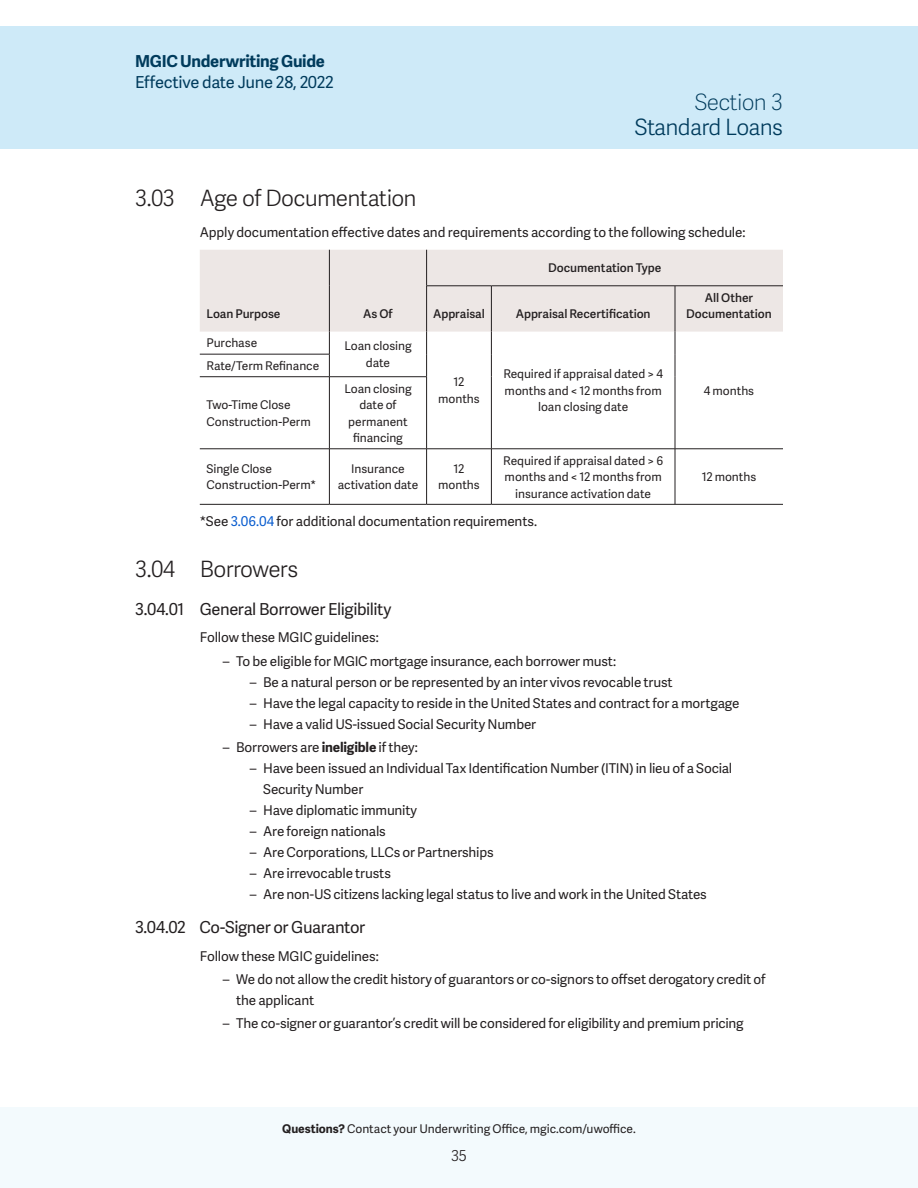
<style>
.page{position:relative;width:918px;height:1188px;background:#fff}
.page>*{position:absolute;margin:0;border:0;box-sizing:border-box;transform-origin:0 0}
.TOC_Within_Text{font:300 22.5px "Adelle Sans";letter-spacing:-.03em;color:#231f20}
.Body_Copy{font:300 22.5px "Adelle Sans";letter-spacing:-.03em;color:#231f20}
.t1{font:300 22.5px "Adelle Sans";letter-spacing:-.03em;color:#003b5c}
.t2{font:22.5px "Adelle Sans Th";letter-spacing:-.03em;color:#003b5c}
.Body_Copy-2{font:16.5px "Adelle Sans";letter-spacing:-.025em;color:#231f20}
.t3{font:16.5px "Adelle Sans";letter-spacing:-.02em;color:#003b5c}
.t4{font:700 16.5px "Adelle Sans";letter-spacing:-.015em;color:#003b5c}
.t5{font:300 15px "Adelle Sans";color:#231f20}
.Body_Copy-3{font:13.5px/21px "Adelle Sans";letter-spacing:-.015em;color:#231f20}
.TOC_Within_Text-2{font:13.5px "Adelle Sans";letter-spacing:-.01em;color:#231f20}
.Table_Copy{font:12px/16.5px "Adelle Sans";letter-spacing:-.005em;color:#231f20;text-align:center}
.Table_Copy_Centered{font:12px/16.5px "Adelle Sans Sb";letter-spacing:-.005em;color:#231f20;text-align:center}
.Table_Copy_Centered-2{font:12px/16.5px "Adelle Sans";letter-spacing:-.005em;color:#231f20;text-align:center}
.Table_Copy-2{font:12px "Adelle Sans Sb";letter-spacing:-.005em;color:#231f20}
.s1{color:#075bce}
.s2{font-weight:700}
</style>
<div class="page">
<div style="left:0;top:1107px;width:918px;height:81px;background:#f3fafd"></div>
<div style="left:0;top:26px;width:918px;height:123px;background:#ceeaf8"></div>
<div style="left:200px;top:250px;width:583px;height:82px;background:#ede7e5"></div>
<hr style="left:329px;top:250px;width:1px;height:36px;background:#231f20">
<hr style="left:426px;top:250px;width:1px;height:36px;background:#231f20">
<hr style="left:329px;top:286px;width:1px;height:46px;background:#231f20">
<hr style="left:426px;top:286px;width:1px;height:46px;background:#231f20">
<hr style="left:491px;top:286px;width:1px;height:46px;background:#231f20">
<hr style="left:675px;top:286px;width:1px;height:46px;background:#231f20">
<hr style="left:200px;top:354px;width:130px;height:1px;background:#231f20">
<svg style="left:329px;top:332px;width:1px;height:44px"></svg>
<svg style="left:426px;top:332px;width:1px;height:44px"></svg>
<svg style="left:491px;top:332px;width:1px;height:45px"></svg>
<svg style="left:675px;top:332px;width:1px;height:45px"></svg>
<hr style="left:200px;top:376px;width:129px;height:1px;background:#231f20">
<hr style="left:329px;top:376px;width:98px;height:1px;background:#231f20">
<hr style="left:329px;top:377px;width:1px;height:72px;background:#231f20">
<hr style="left:426px;top:377px;width:1px;height:72px;background:#231f20">
<hr style="left:491px;top:377px;width:1px;height:72px;background:#231f20">
<hr style="left:675px;top:377px;width:1px;height:72px;background:#231f20">
<hr style="left:200px;top:449px;width:129px;height:1px;background:#231f20">
<hr style="left:329px;top:449px;width:98px;height:1px;background:#231f20">
<hr style="left:329px;top:449px;width:1px;height:55px;background:#231f20">
<hr style="left:427px;top:449px;width:64px;height:1px;background:#231f20">
<hr style="left:426px;top:449px;width:1px;height:55px;background:#231f20">
<hr style="left:491px;top:449px;width:184px;height:1px;background:#231f20">
<hr style="left:491px;top:449px;width:1px;height:55px;background:#231f20">
<hr style="left:675px;top:449px;width:108px;height:1px;background:#231f20">
<hr style="left:675px;top:449px;width:1px;height:55px;background:#231f20">
<hr style="left:200px;top:504px;width:129px;height:1px;background:#231f20">
<hr style="left:329px;top:504px;width:98px;height:1px;background:#231f20">
<hr style="left:427px;top:504px;width:64px;height:1px;background:#231f20">
<hr style="left:491px;top:504px;width:184px;height:1px;background:#231f20">
<hr style="left:675px;top:504px;width:108px;height:1px;background:#231f20">
<hr style="left:426px;top:286px;width:65px;height:1px;background:#231f20">
<hr style="left:491px;top:286px;width:184px;height:1px;background:#231f20">
<hr style="left:675px;top:286px;width:108px;height:1px;background:#231f20">
<p class="t4" style="left:135px;top:49px;width:191px">MGIC Underwriting Guide</p>
<p class="t3" style="left:135px;top:70px;width:200px">Effective date June 28, 2022</p>
<h1 class="t2" style="left:694px;top:86px;width:90px">Section 3</h1>
<h1 class="t1" style="left:634px;top:111px;width:150px">Standard Loans</h1>
<p class="TOC_Within_Text" style="left:135px;top:182px;width:283px">3.03 Age of Documentation</p>
<p class="TOC_Within_Text-2" style="left:200px;top:223px;width:547px">Apply documentation effective dates and requirements according to the following schedule:</p>
<p class="Table_Copy-2" style="left:207px;top:305px;width:75px">Loan Purpose</p>
<p class="Table_Copy_Centered" style="left:363px;top:305px;width:31px">As Of</p>
<p class="Table_Copy" style="left:207px;top:335px;width:52px">Purchase</p>
<p class="Table_Copy" style="left:344px;top:338px;width:69px">Loan closing date</p>
<p class="Table_Copy" style="left:207px;top:357px;width:114px">Rate/Term Refinance</p>
<p class="Table_Copy" style="left:207px;top:396px;width:106px;text-align:left">Two-Time Close<br>Construction-Perm</p>
<p class="Table_Copy_Centered-2" style="left:344px;top:380px;width:69px">Loan closing date of permanent financing</p>
<p class="Table_Copy_Centered" style="left:548px;top:259px;width:115px">Documentation Type</p>
<p class="Table_Copy_Centered" style="left:433px;top:305px;width:53px">Appraisal</p>
<p class="Table_Copy_Centered" style="left:516px;top:305px;width:136px">Appraisal Recertification</p>
<p class="Table_Copy" style="left:438px;top:374px;width:43px">12 months</p>
<p class="Table_Copy" style="left:503px;top:365px;width:161px">Required if appraisal dated &gt; 4 months and &lt; 12 months from loan closing date</p>
<p class="Table_Copy" style="left:207px;top:460px;width:111px;text-align:left">Single Close<br>Construction-Perm*</p>
<p class="Table_Copy" style="left:338px;top:460px;width:82px">Insurance activation date</p>
<p class="Table_Copy" style="left:438px;top:460px;width:43px">12 months</p>
<p class="Table_Copy" style="left:503px;top:452px;width:161px">Required if appraisal dated &gt; 6 months and &lt; 12 months from insurance activation date</p>
<p class="Table_Copy_Centered" style="left:686px;top:289px;width:87px">All Other<br>Documentation</p>
<p class="Table_Copy" style="left:704px;top:382px;width:52px">4 months</p>
<p class="Table_Copy" style="left:702px;top:468px;width:56px">12 months</p>
<p class="Body_Copy-3" style="left:200px;top:511px;width:339px">*See <span class="s1">3.06.04</span> for additional documentation requirements.</p>
<p class="Body_Copy" style="left:135px;top:553px;width:165px">3.04 Borrowers</p>
<p class="Body_Copy-2" style="left:135px;top:597px;width:258px">3.04.01 General Borrower Eligibility</p>
<p class="Body_Copy-3" style="left:200px;top:627px;width:181px">Follow these MGIC guidelines:</p>
<p class="Body_Copy-3" style="left:223px;top:650px;width:395px">– To be eligible for MGIC mortgage insurance, each borrower must:</p>
<p class="Body_Copy-3" style="left:250px;top:671px;width:424px">– Be a natural person or be represented by an inter vivos revocable trust</p>
<p class="Body_Copy-3" style="left:250px;top:692px;width:491px">– Have the legal capacity to reside in the United States and contract for a mortgage</p>
<p class="Body_Copy-3" style="left:250px;top:713px;width:288px">– Have a valid US-issued Social Security Number</p>
<p class="Body_Copy-3" style="left:223px;top:736px;width:197px">– Borrowers are <span class="s2">ineligible</span> if they:</p>
<p class="Body_Copy-3" style="left:263px;top:757px;width:471px;text-indent:-14px">– Have been issued an Individual Tax Identification Number (ITIN) in lieu of a Social<br>Security Number</p>
<p class="Body_Copy-3" style="left:250px;top:799px;width:169px">– Have diplomatic immunity</p>
<p class="Body_Copy-3" style="left:250px;top:820px;width:138px">– Are foreign nationals</p>
<p class="Body_Copy-3" style="left:250px;top:841px;width:245px">– Are Corporations, LLCs or Partnerships</p>
<p class="Body_Copy-3" style="left:250px;top:862px;width:143px">– Are irrevocable trusts</p>
<p class="Body_Copy-3" style="left:250px;top:883px;width:459px">– Are non-US citizens lacking legal status to live and work in the United States</p>
<p class="Body_Copy-2" style="left:135px;top:916px;width:232px">3.04.02 Co-Signer or Guarantor</p>
<p class="Body_Copy-3" style="left:200px;top:945px;width:181px">Follow these MGIC guidelines:</p>
<p class="Body_Copy-3" style="left:236px;top:968px;width:531px;text-indent:-14px">– We do not allow the credit history of guarantors or co-signors to offset derogatory credit of the applicant</p>
<p class="Body_Copy-3" style="left:223px;top:1013px;width:522px">– The co-signer or guarantor’s credit will be considered for eligibility and premium pricing</p>
<p class="Table_Copy" style="left:282px;top:1120px;width:355px"><span class="s2">Questions?</span> Contact your Underwriting Office, mgic.com/uwoffice.</p>
<p class="t5" style="left:451px;top:1145px;width:17px">35</p>
</div>
